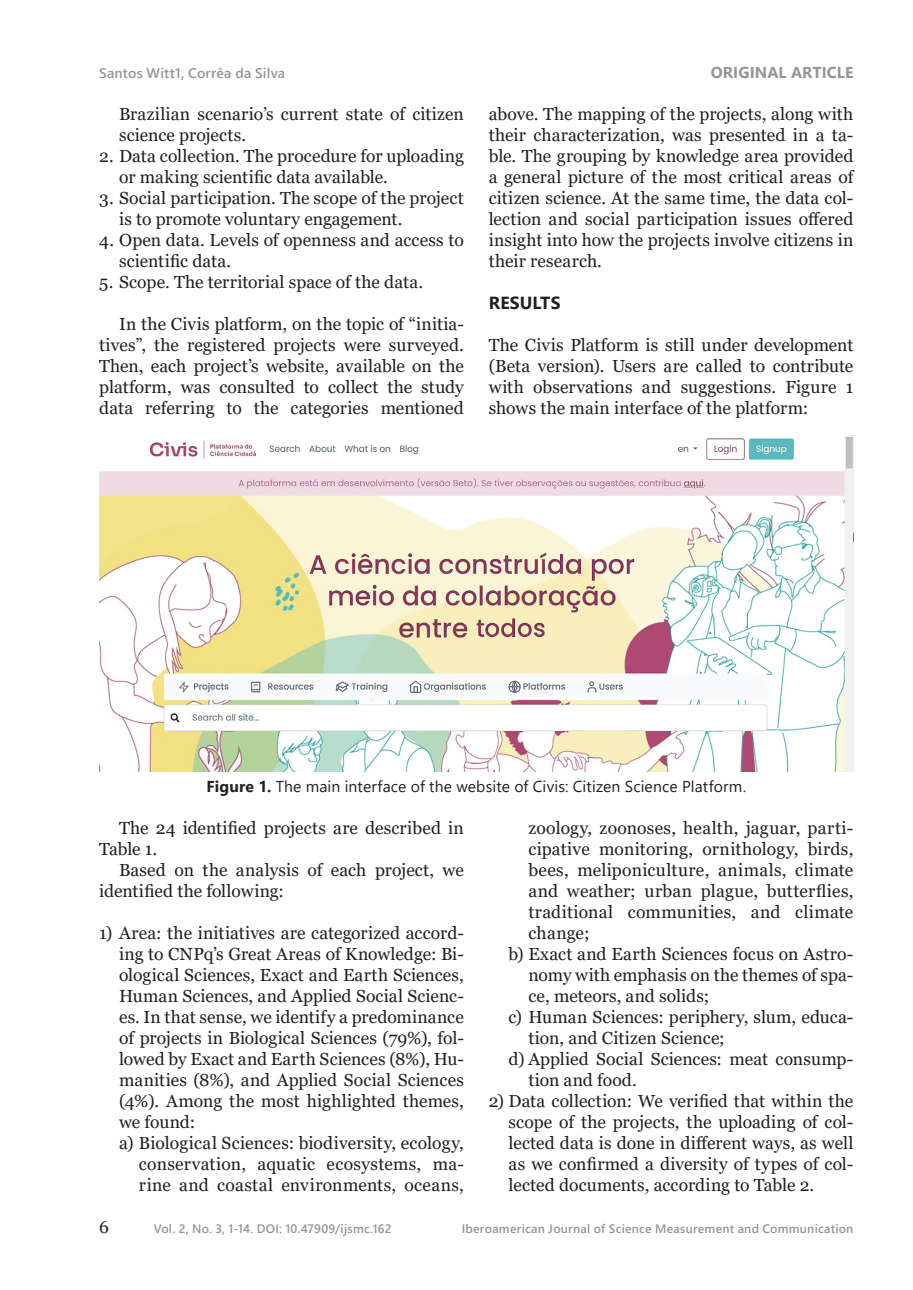
<style>
.page{position:relative;width:913px;height:1290px;background:#fff}
.page>*{position:absolute;margin:0;border:0;box-sizing:border-box;transform-origin:0 0}
.Párrafo_Francés_1{font:17.5px/21px "Georgia";letter-spacing:.005em;color:#231f20}
.Párrafo_Español{font:17.5px/21px "Georgia";letter-spacing:.005em;color:#231f20;text-align:justify}
.Párrafo_Francés_3{font:17.5px/21px "Georgia";letter-spacing:.01em;color:#231f20;text-align:justify}
.Subtítulo_1{font:700 17.5px "Segoe UI";letter-spacing:.005em;color:#231f20}
.Pie_de_foto{font:15.75px "Segoe UI";letter-spacing:.01em;color:#231f20}
.t1{font:700 15.75px "Segoe UI";letter-spacing:.005em;color:#939598}
.t2{font:600 14px "Segoe UI";letter-spacing:.015em;color:#939598}
.t3{font:600 12.25px "Segoe UI";letter-spacing:.02em;color:#939598}
.s1{font-weight:700}
</style>
<div class="page">
<img style="left:99px;top:435px;width:754px;height:336px">
<p class="t2" style="left:99px;top:60px;width:187px">Santos Witt1, Corrêa da Silva</p>
<p class="t1" style="left:710px;top:58px;width:144px">ORIGINAL ARTICLE</p>
<p class="Párrafo_Francés_1" style="left:119px;top:104px;width:346px">Brazilian scenario’s current state of citizen science projects.</p>
<p class="Párrafo_Francés_1" style="left:119px;top:146px;width:346px;text-indent:-20px">2. Data collection. The procedure for uploading or making scientific data available.</p>
<p class="Párrafo_Francés_1" style="left:119px;top:188px;width:346px;text-indent:-20px">3. Social participation. The scope of the project is to promote voluntary engagement.</p>
<p class="Párrafo_Francés_1" style="left:119px;top:230px;width:346px;text-indent:-20px">4. Open data. Levels of openness and access to scientific data.</p>
<p class="Párrafo_Francés_1" style="left:99px;top:272px;width:325px">5. Scope. The territorial space of the data.</p>
<p class="Párrafo_Español" style="left:99px;top:314px;width:366px;text-indent:20px">In the Civis platform, on the topic of “initia&shy;tives”, the registered projects were surveyed.<br>Then, each project’s website, available on the platform, was consulted to collect the study data referring to the categories mentioned</p>
<p class="Párrafo_Español" style="left:489px;top:104px;width:366px">above. The mapping of the projects, along with their characterization, was presented in a ta&shy;ble. The grouping by knowledge area provided a general picture of the most critical areas of citizen science. At the same time, the data col&shy;lection and social participation issues offered insight into how the projects involve citizens in their research.</p>
<p class="Subtítulo_1" style="left:489px;top:286px;width:73px">RESULTS</p>
<p class="Párrafo_Francés_1" style="left:489px;top:335px;width:366px;text-align:justify">The Civis Platform is still under development (Beta version). Users are called to contribute with observations and suggestions. Figure 1 shows the main interface of the platform:</p>
<p class="Pie_de_foto" style="left:207px;top:772px;width:541px"><span class="s1">Figure 1.</span> The main interface of the website of Civis: Citizen Science Platform.</p>
<p class="Párrafo_Español" style="left:99px;top:818px;width:366px;text-indent:20px">The 24 identified projects are described in<br>Table 1.</p>
<p class="Párrafo_Español" style="left:99px;top:860px;width:366px;text-indent:20px">Based on the analysis of each project, we identified the following:</p>
<p class="Párrafo_Francés_1" style="left:119px;top:923px;width:346px;text-align:justify;text-indent:-20px">1) Area: the initiatives are categorized accord&shy;ing to CNPq’s Great Areas of Knowledge: Bi&shy;ological Sciences, Exact and Earth Sciences, Human Sciences, and Applied Social Scienc&shy;es. In that sense, we identify a predominance of projects in Biological Sciences (79%), fol&shy;lowed by Exact and Earth Sciences (8%), Hu&shy;manities (8%), and Applied Social Sciences (4%). Among the most highlighted themes, we found:</p>
<p class="Párrafo_Francés_3" style="left:139px;top:1133px;width:326px;text-indent:-20px">a) Biological Sciences: biodiversity, ecology, conservation, aquatic ecosystems, ma&shy;rine and coastal environments, oceans,</p>
<p class="Párrafo_Francés_3" style="left:528px;top:818px;width:326px">zoology, zoonoses, health, jaguar, parti&shy;cipative monitoring, ornithology, birds, bees, meliponiculture, animals, climate and weather; urban plague, butterflies, traditional communities, and climate change;</p>
<p class="Párrafo_Francés_3" style="left:528px;top:944px;width:326px;text-indent:-20px">b) Exact and Earth Sciences focus on Astro&shy;nomy with emphasis on the themes of spa&shy;ce, meteors, and solids;</p>
<p class="Párrafo_Francés_3" style="left:528px;top:1007px;width:326px;text-indent:-20px">c) Human Sciences: periphery, slum, educa&shy;tion, and Citizen Science;</p>
<p class="Párrafo_Francés_3" style="left:528px;top:1049px;width:326px;text-indent:-20px">d) Applied Social Sciences: meat consump&shy;tion and food.</p>
<p class="Párrafo_Francés_1" style="left:508px;top:1091px;width:346px;text-align:justify;text-indent:-20px">2) Data collection: We verified that within the scope of the projects, the uploading of col&shy;lected data is done in different ways, as well as we confirmed a diversity of types of col&shy;lected documents, according to Table 2.</p>
<p class="Párrafo_Francés_1" style="left:99px;top:1217px;width:11px">6</p>
<p class="t3" style="left:154px;top:1217px;width:239px">Vol. 2, No. 3, 1-14. DOI: 10.47909/ijsmc.162</p>
<p class="t3" style="left:462px;top:1217px;width:393px">Iberoamerican Journal of Science Measurement and Communication</p>
</div>
